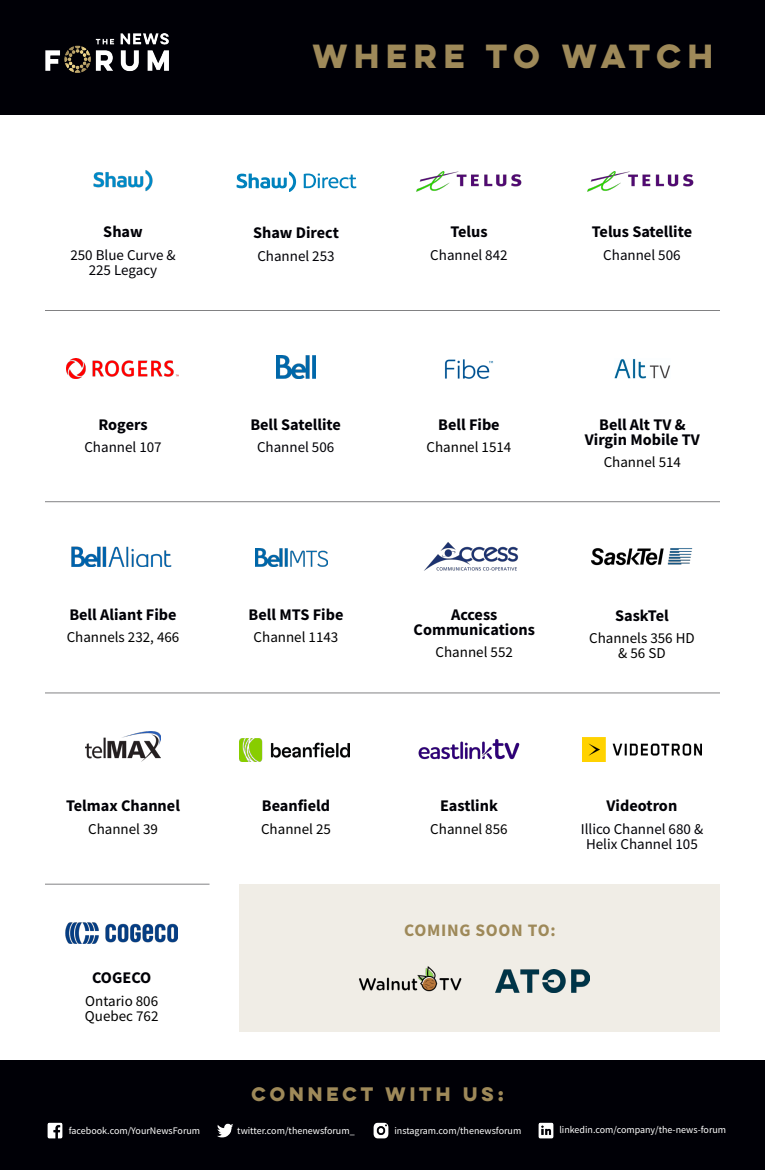
<style>
.page{position:relative;width:765px;height:1170px;background:#fff}
.page>*{position:absolute;margin:0;border:0;box-sizing:border-box;transform-origin:0 0}
.t1{font:700 30px "Lulo Clean One";color:#9e8959}
.t2{font:700 17.5px "Lulo Clean One";color:#9e8959}
.t3{font:700 17.5px "Source Sans Pro";letter-spacing:.04em;color:#9e8959}
.t4{font:700 16.25px/15px "Source Sans Pro";color:#000006;text-align:center}
.t5{font:15px/15px "Source Sans Pro";color:#000;text-align:center}
.t6{font:15px/15px "Source Sans Pro";color:#000006;text-align:center}
.t7{font:10px "Source Sans Pro";color:#fff}
</style>
<div class="page">
<div style="left:0;top:0;width:765px;height:115px;background:#000006"></div>
<img style="left:45px;top:34px;width:124px;height:39px">
<div style="left:240px;top:884px;width:480px;height:147px;background:#f0ede6"></div>
<img style="left:67px;top:359px;width:111px;height:19px">
<img style="left:416px;top:171px;width:106px;height:20px">
<img style="left:276px;top:356px;width:40px;height:22px">
<img style="left:445px;top:359px;width:48px;height:19px">
<img style="left:71px;top:546px;width:101px;height:21px">
<img style="left:614px;top:358px;width:56px;height:20px">
<img style="left:255px;top:548px;width:73px;height:19px">
<img style="left:424px;top:542px;width:95px;height:29px">
<img style="left:591px;top:548px;width:102px;height:18px">
<img style="left:85px;top:731px;width:76px;height:30px">
<img style="left:359px;top:966px;width:103px;height:26px">
<img style="left:240px;top:738px;width:109px;height:23px">
<img style="left:496px;top:970px;width:93px;height:23px">
<div style="left:0;top:1060px;width:765px;height:110px;background:#000006"></div>
<img style="left:538px;top:1122px;width:16px;height:17px">
<img style="left:217px;top:1123px;width:16px;height:15px">
<img style="left:373px;top:1122px;width:16px;height:17px">
<img style="left:47px;top:1122px;width:16px;height:17px">
<img style="left:588px;top:171px;width:105px;height:20px">
<hr style="left:45px;top:310px;width:675px;height:1px;background:#000006">
<hr style="left:45px;top:501px;width:675px;height:1px;background:#000006">
<hr style="left:45px;top:693px;width:675px;height:1px;background:#000006">
<img style="left:418px;top:739px;width:102px;height:21px">
<img style="left:583px;top:738px;width:118px;height:23px">
<hr style="left:45px;top:884px;width:165px;height:1px;background:#000006">
<svg style="left:237px;top:172px;width:60px;height:20px"></svg>
<svg style="left:304px;top:174px;width:52px;height:14px"></svg>
<img style="left:93px;top:170px;width:60px;height:21px">
<img style="left:66px;top:923px;width:112px;height:21px">
<h1 class="t1" style="left:313px;top:32px;width:409px">WHERE TO WATCH</h1>
<p class="t4" style="left:103px;top:224px;width:41px">Shaw</p>
<p class="t6" style="left:70px;top:247px;width:107px">250 Blue Curve &amp;<br>225 Legacy</p>
<p class="t4" style="left:253px;top:225px;width:87px">Shaw Direct</p>
<p class="t6" style="left:257px;top:248px;width:79px">Channel 253</p>
<p class="t4" style="left:450px;top:224px;width:39px">Telus</p>
<p class="t6" style="left:430px;top:247px;width:79px">Channel 842</p>
<p class="t4" style="left:592px;top:224px;width:102px">Telus Satellite</p>
<p class="t6" style="left:603px;top:247px;width:79px">Channel 506</p>
<p class="t4" style="left:98px;top:416px;width:51px">Rogers</p>
<p class="t6" style="left:84px;top:440px;width:79px">Channel 107</p>
<p class="t4" style="left:250px;top:416px;width:92px">Bell Satellite</p>
<p class="t6" style="left:257px;top:440px;width:79px">Channel 506</p>
<p class="t4" style="left:438px;top:416px;width:63px">Bell Fibe</p>
<p class="t5" style="left:427px;top:440px;width:86px">Channel 1514</p>
<p class="t4" style="left:585px;top:416px;width:117px">Bell Alt TV &amp;<br>Virgin Mobile TV</p>
<p class="t5" style="left:604px;top:455px;width:79px">Channel 514</p>
<p class="t4" style="left:69px;top:607px;width:109px">Bell Aliant Fibe</p>
<p class="t5" style="left:67px;top:630px;width:114px">Channels 232, 466</p>
<p class="t4" style="left:249px;top:607px;width:96px">Bell MTS Fibe</p>
<p class="t5" style="left:254px;top:630px;width:86px">Channel 1143</p>
<p class="t4" style="left:414px;top:607px;width:123px">Access<br>Communications</p>
<p class="t5" style="left:436px;top:645px;width:79px">Channel 552</p>
<p class="t4" style="left:615px;top:608px;width:55px">SaskTel</p>
<p class="t5" style="left:589px;top:631px;width:107px">Channels 356 HD &amp; 56 SD</p>
<p class="t4" style="left:66px;top:798px;width:115px">Telmax Channel</p>
<p class="t5" style="left:88px;top:821px;width:71px">Channel 39</p>
<p class="t4" style="left:262px;top:798px;width:70px">Beanfield</p>
<p class="t5" style="left:261px;top:821px;width:71px">Channel 25</p>
<p class="t4" style="left:440px;top:798px;width:59px">Eastlink</p>
<p class="t5" style="left:430px;top:821px;width:79px">Channel 856</p>
<p class="t4" style="left:607px;top:798px;width:72px">Videotron</p>
<p class="t6" style="left:581px;top:821px;width:124px">Illico Channel 680 &amp;<br>Helix Channel 105</p>
<p class="t3" style="left:404px;top:918px;width:153px">COMING SOON TO:</p>
<p class="t4" style="left:92px;top:970px;width:61px">COGECO</p>
<p class="t5" style="left:85px;top:993px;width:75px;text-align:left">Ontario 806<br>Quebec 762</p>
<p class="t2" style="left:252px;top:1081px;width:258px">CONNECT WITH US:</p>
<p class="t7" style="left:69px;top:1125px;width:133px">facebook.com/YourNewsForum</p>
<p class="t7" style="left:237px;top:1125px;width:119px">twitter.com/thenewsforum_</p>
<p class="t7" style="left:395px;top:1124px;width:128px">instagram.com/thenewsforum</p>
<p class="t7" style="left:559px;top:1123px;width:168px">linkedin.com/company/the-news-forum</p>
</div>
